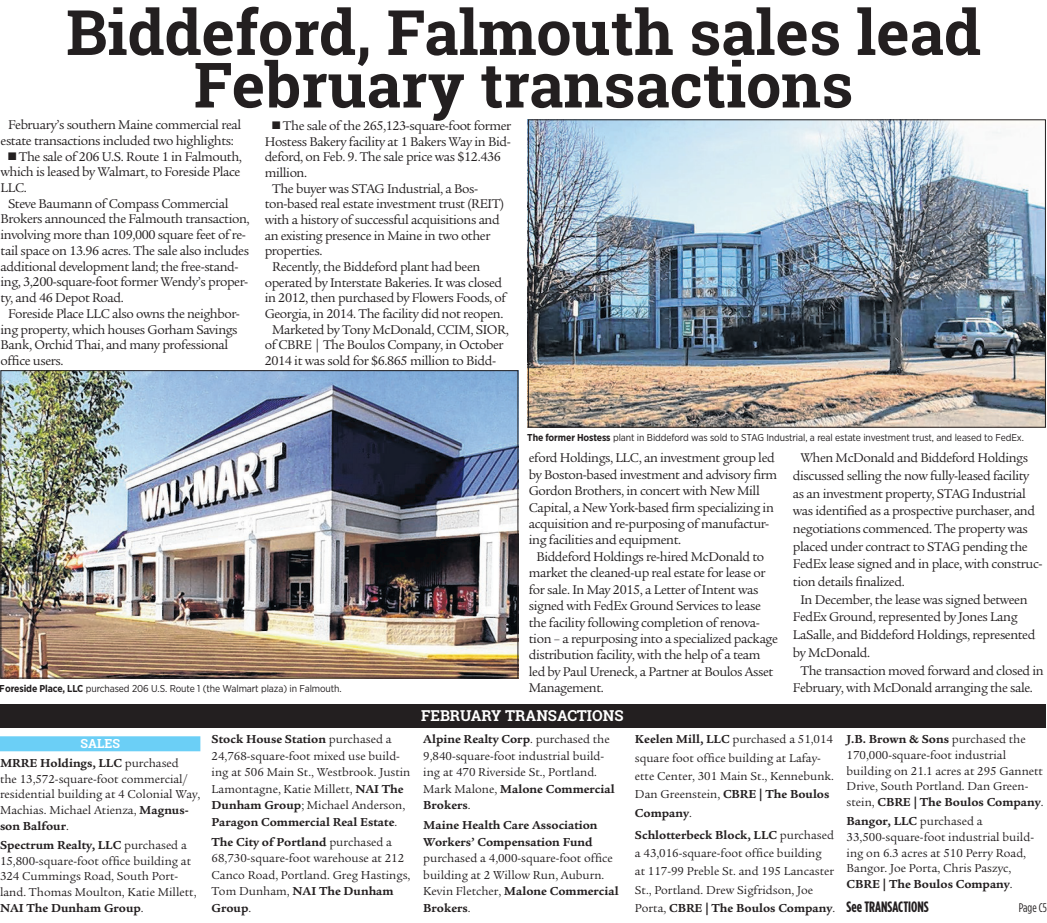
<style>
.page{position:relative;width:1047px;height:923px;background:#fff}
.page>*{position:absolute;margin:0;border:0;box-sizing:border-box;transform-origin:0 0}
.t1{font:700 62.5px/52.5px "Roboto Slab";color:#231f20;text-align:center}
.t2{font:700 15px "Roboto Slab";color:#fff}
.t3{font:700 15px "Gotham Condensed";color:#231f20}
.t4{font:13.75px/15.8px "Legacy Serif Std";letter-spacing:-.03em;color:#231f20;text-align:center}
.t5{font:12.5px/15.6px "Legacy Serif Std";color:#231f20}
.t6{font:700 12.5px/16.5px "Legacy Serif Std";color:#231f20}
.t7{font:12.5px "Gotham Condensed";color:#231f20}
.t8{font:700 12.5px "Roboto Slab";color:#fff}
.t9{font:10px "Gotham Narrow";letter-spacing:-.01em;color:#231f20}
.s1{font-weight:700}
</style>
<div class="page">
<div style="left:0;top:704px;width:1045px;height:23px;background:#231f20"></div>
<div style="left:0;top:736px;width:200px;height:15px;background:#6bcff6"></div>
<img style="left:2px;top:372px;width:514px;height:304px">
<div style="left:0;top:370px;width:518px;height:308px;border:1px solid #231f20"></div>
<img style="left:530px;top:121px;width:513px;height:304px">
<div style="left:528px;top:119px;width:517px;height:308px;border:1px solid #231f20"></div>
<h1 class="t1" style="left:66px;top:5px;width:916px">Biddeford, Falmouth sales lead<br>February transactions</h1>
<p class="t4" style="left:1px;top:117px;width:242px">February’s southern Maine commercial real estate transactions included two highlights:</p>
<p class="t4" style="left:8px;top:148px;width:235px">■ The sale of 206 U.S. Route 1 in Falmouth,</p>
<p class="t4" style="left:1px;top:164px;width:241px">which is leased by Walmart, to Foreside Place</p>
<p class="t4" style="left:1px;top:180px;width:28px">LLC.</p>
<p class="t4" style="left:8px;top:196px;width:222px">Steve Baumann of Compass Commercial</p>
<p class="t4" style="left:1px;top:211px;width:250px">Brokers announced the Falmouth transaction,</p>
<p class="t4" style="left:1px;top:227px;width:247px">involving more than 109,000 square feet of re-</p>
<p class="t4" style="left:1px;top:243px;width:250px">tail space on 13.96 acres. The sale also includes</p>
<p class="t4" style="left:1px;top:258px;width:239px">additional development land; the free-stand-</p>
<p class="t4" style="left:1px;top:274px;width:249px">ing, 3,200-square-foot former Wendy’s proper-</p>
<p class="t4" style="left:1px;top:290px;width:125px">ty, and 46 Depot Road.</p>
<p class="t4" style="left:8px;top:306px;width:233px">Foreside Place LLC also owns the neighbor-</p>
<p class="t4" style="left:1px;top:321px;width:238px">ing property, which houses Gorham Savings</p>
<p class="t4" style="left:1px;top:337px;width:229px">Bank, Orchid Thai, and many professional</p>
<p class="t4" style="left:1px;top:353px;width:64px">office users.</p>
<p class="t4" style="left:272px;top:118px;width:240px">■ The sale of the 265,123-square-foot former</p>
<p class="t4" style="left:265px;top:133px;width:247px">Hostess Bakery facility at 1 Bakers Way in Bid-</p>
<p class="t4" style="left:265px;top:149px;width:238px">deford, on Feb. 9. The sale price was $12.436</p>
<p class="t4" style="left:265px;top:165px;width:44px">million.</p>
<p class="t4" style="left:272px;top:180px;width:207px">The buyer was STAG Industrial, a Bos-</p>
<p class="t4" style="left:265px;top:196px;width:241px">ton-based real estate investment trust (REIT)</p>
<p class="t4" style="left:265px;top:212px;width:236px">with a history of successful acquisitions and</p>
<p class="t4" style="left:265px;top:227px;width:227px">an existing presence in Maine in two other</p>
<p class="t4" style="left:265px;top:243px;width:59px">properties.</p>
<p class="t4" style="left:272px;top:259px;width:210px">Recently, the Biddeford plant had been</p>
<p class="t4" style="left:265px;top:274px;width:239px">operated by Interstate Bakeries. It was closed</p>
<p class="t4" style="left:265px;top:290px;width:243px">in 2012, then purchased by Flowers Foods, of</p>
<p class="t4" style="left:265px;top:306px;width:240px">Georgia, in 2014. The facility did not reopen.</p>
<p class="t4" style="left:272px;top:321px;width:238px">Marketed by Tony McDonald, CCIM, SIOR,</p>
<p class="t4" style="left:265px;top:337px;width:240px">of CBRE | The Boulos Company, in October</p>
<p class="t4" style="left:265px;top:353px;width:233px">2014 it was sold for $6.865 million to Bidd-</p>
<p class="t9" style="left:0;top:682px;width:343px"><span class="s1">Foreside Place, LLC</span> purchased 206 U.S. Route 1 (the Walmart plaza) in Falmouth.</p>
<p class="t8" style="left:80px;top:734px;width:41px">SALES</p>
<p class="t5" style="left:0;top:755px;width:202px"><span class="s1">MRRE Holdings, LLC</span> purchased<br>the 13,572-square-foot commercial/ residential building at 4 Colonial Way,<br>Machias. Michael Atienza, <span class="s1">Magnus&shy;son Balfour</span>.</p>
<p class="t5" style="left:0;top:837px;width:198px"><span class="s1">Spectrum Realty, LLC</span> purchased a<br>15,800-square-foot office building at<br>324 Cummings Road, South Port&shy;land. Thomas Moulton, Katie Millett,<br><span class="s1">NAI The Dunham Group</span>.</p>
<p class="t5" style="left:211px;top:731px;width:200px;line-height:16.5px"><span class="s1">Stock House Station</span> purchased a 24,768-square-foot mixed use build&shy;ing at 506 Main St., Westbrook. Justin Lamontagne, Katie Millett, <span class="s1">NAI The Dunham Group</span>; Michael Anderson, <span class="s1">Paragon Commercial Real Estate</span>.</p>
<p class="t5" style="left:211px;top:833px;width:200px;line-height:16.5px"><span class="s1">The City of Portland</span> purchased a<br>68,730-square-foot warehouse at 212<br>Canco Road, Portland. Greg Hastings,<br>Tom Dunham, <span class="s1">NAI The Dunham<br>Group</span>.</p>
<p class="t9" style="left:527px;top:432px;width:498px"><span class="s1">The former Hostess</span> plant in Biddeford was sold to STAG Industrial, a real estate investment trust, and leased to FedEx.</p>
<p class="t4" style="left:528px;top:450px;width:247px">eford Holdings, LLC, an investment group led</p>
<p class="t4" style="left:528px;top:466px;width:250px">by Boston-based investment and advisory firm</p>
<p class="t4" style="left:528px;top:483px;width:232px">Gordon Brothers, in concert with New Mill</p>
<p class="t4" style="left:528px;top:499px;width:246px">Capital, a New York-based firm specializing in</p>
<p class="t4" style="left:528px;top:516px;width:242px">acquisition and re-purposing of manufactur-</p>
<p class="t4" style="left:528px;top:532px;width:154px">ing facilities and equipment.</p>
<p class="t4" style="left:536px;top:548px;width:229px">Biddeford Holdings re-hired McDonald to</p>
<p class="t4" style="left:528px;top:565px;width:238px">market the cleaned-up real estate for lease or</p>
<p class="t4" style="left:528px;top:581px;width:231px">for sale. In May 2015, a Letter of Intent was</p>
<p class="t4" style="left:528px;top:598px;width:233px">signed with FedEx Ground Services to lease</p>
<p class="t4" style="left:528px;top:614px;width:232px">the facility following completion of renova-</p>
<p class="t4" style="left:528px;top:631px;width:250px">tion – a repurposing into a specialized package</p>
<p class="t4" style="left:528px;top:647px;width:233px">distribution facility, with the help of a team</p>
<p class="t4" style="left:528px;top:663px;width:246px">led by Paul Ureneck, a Partner at Boulos Asset</p>
<p class="t4" style="left:528px;top:680px;width:77px">Management.</p>
<p class="t2" style="left:421px;top:705px;width:204px">FEBRUARY TRANSACTIONS</p>
<p class="t4" style="left:800px;top:450px;width:229px">When McDonald and Biddeford Holdings</p>
<p class="t4" style="left:792px;top:468px;width:238px">discussed selling the now fully-leased facility</p>
<p class="t4" style="left:792px;top:485px;width:234px">as an investment property, STAG Industrial</p>
<p class="t4" style="left:792px;top:503px;width:243px">was identified as a prospective purchaser, and</p>
<p class="t4" style="left:792px;top:521px;width:236px">negotiations commenced. The property was</p>
<p class="t4" style="left:792px;top:538px;width:236px">placed under contract to STAG pending the</p>
<p class="t4" style="left:792px;top:556px;width:251px">FedEx lease signed and in place, with construc-</p>
<p class="t4" style="left:792px;top:574px;width:113px">tion details finalized.</p>
<p class="t4" style="left:800px;top:591px;width:229px">In December, the lease was signed between</p>
<p class="t4" style="left:792px;top:609px;width:226px">FedEx Ground, represented by Jones Lang</p>
<p class="t4" style="left:792px;top:627px;width:244px">LaSalle, and Biddeford Holdings, represented</p>
<p class="t4" style="left:792px;top:644px;width:79px">by McDonald.</p>
<p class="t4" style="left:800px;top:662px;width:245px">The transaction moved forward and closed in</p>
<p class="t4" style="left:792px;top:680px;width:241px">February, with McDonald arranging the sale.</p>
<p class="t5" style="left:423px;top:731px;width:193px;line-height:16.5px"><span class="s1">Alpine Realty Corp</span>. purchased the<br>9,840-square-foot industrial build&shy;ing at 470 Riverside St., Portland.<br>Mark Malone, <span class="s1">Malone Commercial<br>Brokers</span>.</p>
<p class="t6" style="left:423px;top:817px;width:176px">Maine Health Care Association<br>Workers’ Compensation Fund</p>
<p class="t5" style="left:423px;top:850px;width:197px;line-height:16.5px">purchased a 4,000-square-foot office building at 2 Willow Run, Auburn.<br>Kevin Fletcher, <span class="s1">Malone Commercial<br>Brokers</span>.</p>
<p class="t5" style="left:634px;top:730px;width:201px;line-height:18.2px"><span class="s1">Keelen Mill, LLC</span> purchased a 51,014 square foot office building at Lafay&shy;ette Center, 301 Main St., Kennebunk.<br>Dan Greenstein, <span class="s1">CBRE|The Boulos<br>Company</span>.</p>
<p class="t5" style="left:634px;top:825px;width:202px;line-height:18.2px"><span class="s1">Schlotterbeck Block, LLC</span> purchased a 43,016-square-foot office building<br>at 117-99 Preble St. and 195 Lancaster St., Portland. Drew Sigfridson, Joe Porta, <span class="s1">CBRE|The Boulos Company</span>.</p>
<p class="t5" style="left:846px;top:731px;width:198px"><span class="s1">J.B. Brown &amp; Sons</span> purchased the 170,000-square-foot industrial building on 21.1 acres at 295 Gannett Drive, South Portland. Dan Green&shy;stein, <span class="s1">CBRE|The Boulos Company</span>.</p>
<p class="t5" style="left:846px;top:813px;width:189px"><span class="s1">Bangor, LLC</span> purchased a<br>33,500-square-foot industrial build&shy;ing on 6.3 acres at 510 Perry Road,<br>Bangor. Joe Porta, Chris Paszyc,<br><span class="s1">CBRE|The Boulos Company</span>.</p>
<p class="t3" style="left:846px;top:897px;width:84px">See TRANSACTIONS</p>
<p class="t7" style="left:1018px;top:900px;width:30px">Page C5</p>
</div>
